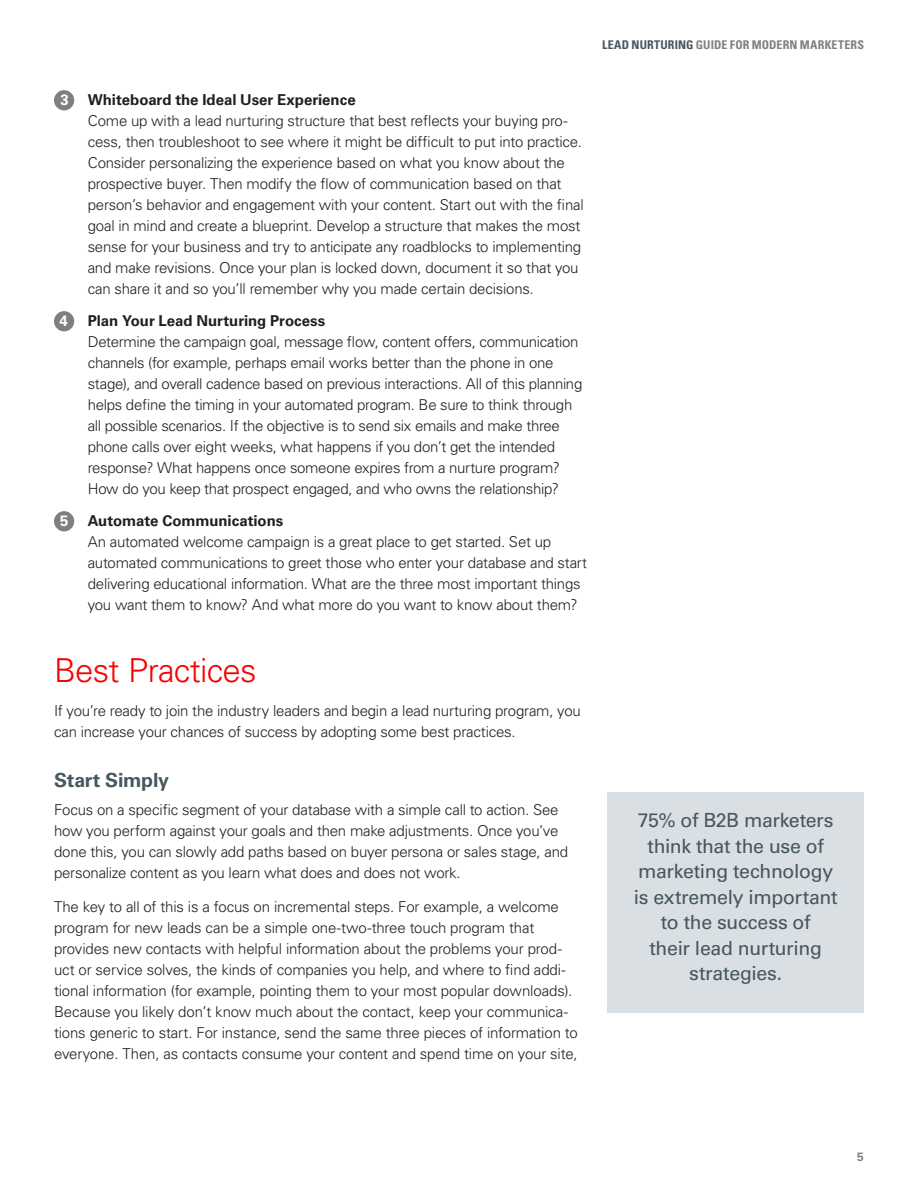
<style>
.page{position:relative;width:918px;height:1188px;background:#fff}
.page>*{position:absolute;margin:0;border:0;box-sizing:border-box;transform-origin:0 0}
.t1{font:300 33px "Univers LT Std";letter-spacing:-.02em;color:#f80000}
.t2{font:19.5px/25.5px "Univers LT Std";letter-spacing:-.02em;color:#46575e;text-align:center}
.t3{font:700 19.5px "Univers LT Std";letter-spacing:-.01em;color:#46575e}
.t4{font:300 15px/21px "Univers LT Std";letter-spacing:-.015em;color:#231f20}
.t5{font:700 15px "Univers LT Std";color:#231f20}
.t6{font:700 15px "Univers LT Std";color:#fff}
.t7{font:700 condensed 12px "Univers LT Std";letter-spacing:.01em;color:#7f7f7f}
.t8{font:700 12px "Univers LT Std";color:#7f7f7f}
.s1{color:#46575e}
</style>
<div class="page">
<div style="left:54px;top:90px;width:20px;height:20px;background:#7f7f7f;border-radius:50%"></div>
<div style="left:54px;top:311px;width:20px;height:20px;background:#7f7f7f;border-radius:50%"></div>
<div style="left:54px;top:511px;width:20px;height:20px;background:#7f7f7f;border-radius:50%"></div>
<div style="left:608px;top:792px;width:256px;height:220px;background:#dadfe3"></div>
<p class="t7" style="left:602px;top:38px;width:263px"><span class="s1">LEAD NURTURING</span> GUIDE FOR MODERN MARKETERS</p>
<p class="t6" style="left:60px;top:91px;width:10px">3</p>
<p class="t5" style="left:88px;top:91px;width:270px">Whiteboard the Ideal User Experience</p>
<p class="t4" style="left:88px;top:111px;width:497px">Come up with a lead nurturing structure that best reflects your buying pro&shy;cess, then troubleshoot to see where it might be difficult to put into practice.<br>Consider personalizing the experience based on what you know about the prospective buyer. Then modify the flow of communication based on that person’s behavior and engagement with your content. Start out with the final goal in mind and create a blueprint. Develop a structure that makes the most sense for your business and try to anticipate any roadblocks to implementing and make revisions. Once your plan is locked down, document it so that you can share it and so you’ll remember why you made certain decisions.</p>
<p class="t6" style="left:59px;top:312px;width:10px">4</p>
<p class="t5" style="left:88px;top:312px;width:239px">Plan Your Lead Nurturing Process</p>
<p class="t4" style="left:88px;top:331px;width:496px">Determine the campaign goal, message flow, content offers, communication channels (for example, perhaps email works better than the phone in one stage), and overall cadence based on previous interactions. All of this planning helps define the timing in your automated program. Be sure to think through all possible scenarios. If the objective is to send six emails and make three phone calls over eight weeks, what happens if you don’t get the intended response? What happens once someone expires from a nurture program?<br>How do you keep that prospect engaged, and who owns the relationship?</p>
<p class="t6" style="left:60px;top:512px;width:10px">5</p>
<p class="t5" style="left:88px;top:512px;width:197px">Automate Communications</p>
<p class="t4" style="left:88px;top:531px;width:501px">An automated welcome campaign is a great place to get started. Set up automated communications to greet those who enter your database and start delivering educational information. What are the three most important things you want them to know? And what more do you want to know about them?</p>
<h1 class="t1" style="left:54px;top:650px;width:204px">Best Practices</h1>
<p class="t4" style="left:54px;top:701px;width:528px">If you’re ready to join the industry leaders and begin a lead nurturing program, you can increase your chances of success by adopting some best practices.</p>
<h2 class="t3" style="left:54px;top:769px;width:117px">Start Simply</h2>
<p class="t4" style="left:54px;top:799px;width:516px">Focus on a specific segment of your database with a simple call to action. See how you perform against your goals and then make adjustments. Once you’ve done this, you can slowly add paths based on buyer persona or sales stage, and personalize content as you learn what does and does not work.</p>
<p class="t4" style="left:54px;top:896px;width:525px">The key to all of this is a focus on incremental steps. For example, a welcome program for new leads can be a simple one-two-three touch program that provides new contacts with helpful information about the problems your prod&shy;uct or service solves, the kinds of companies you help, and where to find addi&shy;tional information (for example, pointing them to your most popular downloads).<br>Because you likely don’t know much about the contact, keep your communica&shy;tions generic to start. For instance, send the same three pieces of information to everyone. Then, as contacts consume your content and spend time on your site,</p>
<h2 class="t2" style="left:634px;top:807px;width:205px">75% of B2B marketers think that the use of marketing technology is extremely important to the success of<br>their lead nurturing strategies.</h2>
<p class="t8" style="left:857px;top:1150px;width:8px">5</p>
</div>
